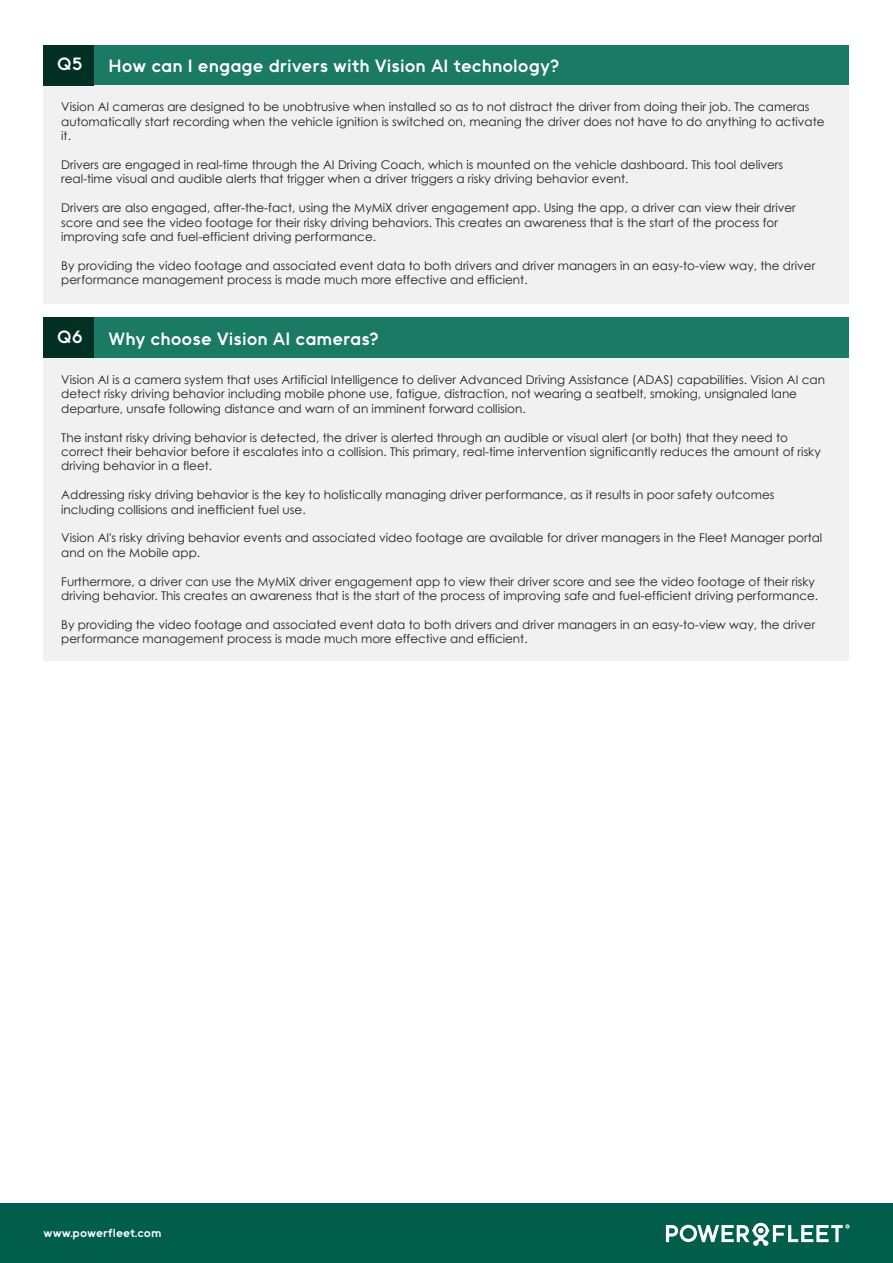
<style>
.page{position:relative;width:893px;height:1263px;background:#fff}
.page>*{position:absolute;margin:0;border:0;box-sizing:border-box;transform-origin:0 0}
.t1{font:700 18px "II Vorkurs";color:#fff}
.t2{font:12px/14.4px "Century Gothic";color:#231f20}
.t3{font:700 11.85px "II Vorkurs";color:#fff}
</style>
<div class="page">
<div style="left:0;top:1203px;width:893px;height:60px;background:#005e4b"></div>
<svg style="left:666px;top:1223px;width:183px;height:23px"></svg>
<div style="left:44px;top:45px;width:805px;height:41px;background:#1b7a63"></div>
<div style="left:44px;top:86px;width:805px;height:218px;background:#f1f1f2"></div>
<div style="left:44px;top:45px;width:50px;height:41px;background:#023022"></div>
<div style="left:44px;top:317px;width:805px;height:41px;background:#1b7a63"></div>
<div style="left:44px;top:358px;width:805px;height:303px;background:#f1f1f2"></div>
<div style="left:44px;top:317px;width:50px;height:41px;background:#023022"></div>
<h1 class="t1" style="left:57px;top:54px;width:27px">Q5</h1>
<h1 class="t1" style="left:109px;top:55px;width:452px">How can I engage drivers with Vision AI technology?</h1>
<p class="t2" style="left:61px;top:100px;width:765px">Vision AI cameras are designed to be unobtrusive when installed so as to not distract the driver from doing their job. The cameras automatically start recording when the vehicle ignition is switched on, meaning the driver does not have to do anything to activate it.</p>
<p class="t2" style="left:61px;top:157px;width:723px">Drivers are engaged in real-time through the AI Driving Coach, which is mounted on the vehicle dashboard. This tool delivers real-time visual and audible alerts that trigger when a driver triggers a risky driving behavior event.</p>
<p class="t2" style="left:61px;top:201px;width:736px">Drivers are also engaged, after-the-fact, using the MyMiX driver engagement app. Using the app, a driver can view their driver score and see the video footage for their risky driving behaviors. This creates an awareness that is the start of the process for improving safe and fuel-efficient driving performance.</p>
<p class="t2" style="left:61px;top:258px;width:755px">By providing the video footage and associated event data to both drivers and driver managers in an easy-to-view way, the driver performance management process is made much more effective and efficient.</p>
<h1 class="t1" style="left:57px;top:326px;width:27px">Q6</h1>
<h1 class="t1" style="left:109px;top:328px;width:272px">Why choose Vision AI cameras?</h1>
<p class="t2" style="left:61px;top:372px;width:765px">Vision AI is a camera system that uses Artificial Intelligence to deliver Advanced Driving Assistance (ADAS) capabilities. Vision AI can detect risky driving behavior including mobile phone use, fatigue, distraction, not wearing a seatbelt, smoking, unsignaled lane departure, unsafe following distance and warn of an imminent forward collision.</p>
<p class="t2" style="left:61px;top:430px;width:761px">The instant risky driving behavior is detected, the driver is alerted through an audible or visual alert (or both) that they need to correct their behavior before it escalates into a collision. This primary, real-time intervention significantly reduces the amount of risky driving behavior in a fleet.</p>
<p class="t2" style="left:61px;top:487px;width:715px">Addressing risky driving behavior is the key to holistically managing driver performance, as it results in poor safety outcomes including collisions and inefficient fuel use.</p>
<p class="t2" style="left:61px;top:531px;width:763px">Vision AI's risky driving behavior events and associated video footage are available for driver managers in the Fleet Manager portal and on the Mobile app.</p>
<p class="t2" style="left:61px;top:574px;width:758px">Furthermore, a driver can use the MyMiX driver engagement app to view their driver score and see the video footage of their risky driving behavior. This creates an awareness that is the start of the process of improving safe and fuel-efficient driving performance.</p>
<p class="t2" style="left:61px;top:617px;width:755px">By providing the video footage and associated event data to both drivers and driver managers in an easy-to-view way, the driver performance management process is made much more effective and efficient.</p>
<p class="t3" style="left:44px;top:1226px;width:119px">www.powerfleet.com</p>
</div>
